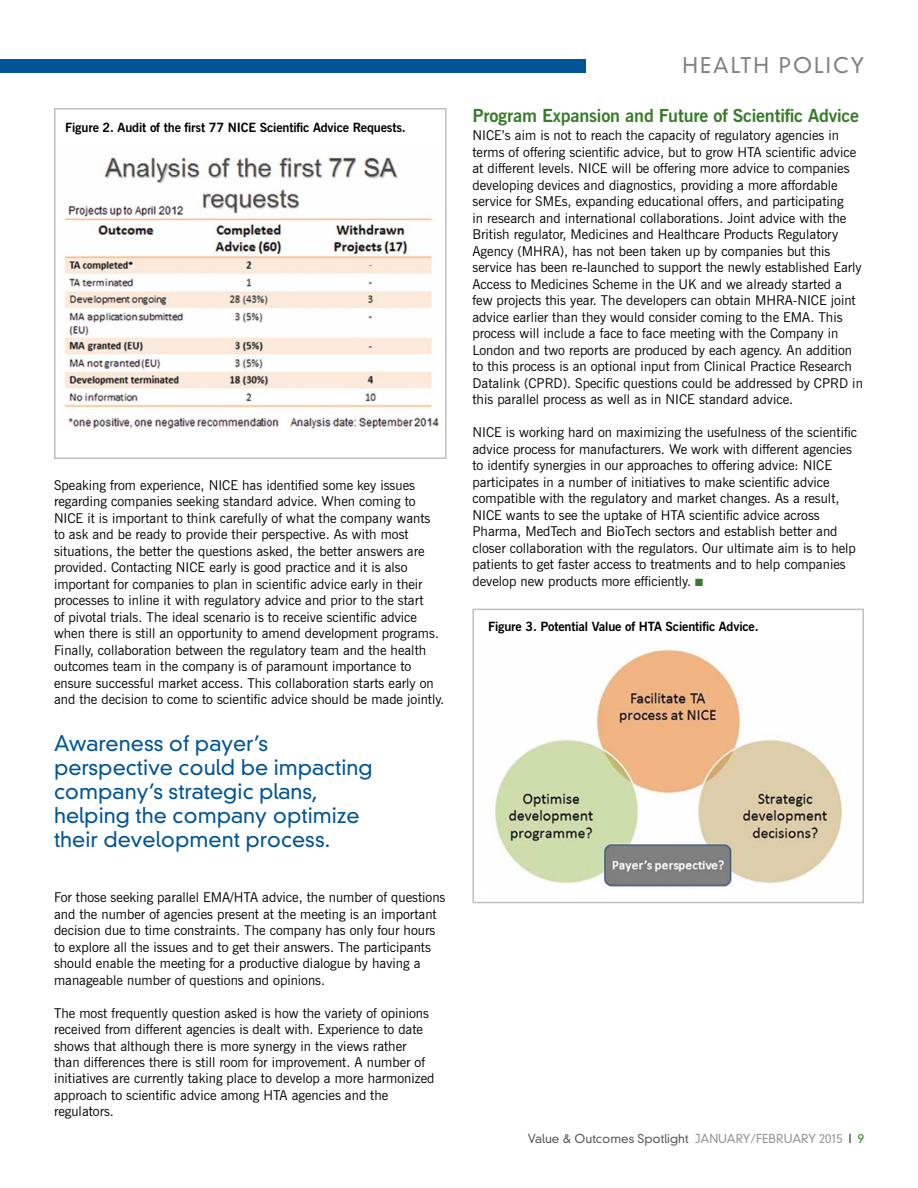
<style>
.page{position:relative;width:918px;height:1188px;background:#fff}
.page>*{position:absolute;margin:0;border:0;box-sizing:border-box;transform-origin:0 0}
.t1{font:300 21px/24px "DIN Neuzeit Grotesk";color:#005596}
.t2{font:300 21px "DIN Neuzeit Grotesk";color:#808285}
.t3{font:700 18px "News Gothic BT";letter-spacing:-.01em;color:#387c2b}
.t4{font:13.5px/16.5px "News Gothic BT";color:#000}
.t5{font:700 12.75px "News Gothic BT";letter-spacing:-.01em;color:#000}
.t6{font:300 12px "DIN Neuzeit Grotesk";color:#58595b}
.t7{font:300 12px "DIN Neuzeit Grotesk";color:#939598}
.s1{color:#387c2b}
.s2{color:#939598}
.s3{color:#000}
</style>
<div class="page">
<div style="left:0;top:59px;width:585px;height:14px;background:#005596"></div>
<div style="left:54px;top:108px;width:393px;height:351px;border:2px solid #bcbec0"></div>
<img style="left:64px;top:153px;width:374px;height:277px">
<div style="left:472px;top:609px;width:392px;height:294px;border:2px solid #bcbec0"></div>
<img style="left:494px;top:648px;width:349px;height:240px">
<p class="t5" style="left:65px;top:119px;width:342px">Figure 2. Audit of the first 77 NICE Scientific Advice Requests.</p>
<p class="t4" style="left:54px;top:476px;width:392px">Speaking from experience, NICE has identified some key issues regarding companies seeking standard advice. When coming to NICE it is important to think carefully of what the company wants to ask and be ready to provide their perspective. As with most situations, the better the questions asked, the better answers are provided. Contacting NICE early is good practice and it is also important for companies to plan in scientific advice early in their processes to inline it with regulatory advice and prior to the start<br>of pivotal trials. The ideal scenario is to receive scientific advice when there is still an opportunity to amend development programs.<br>Finally, collaboration between the regulatory team and the health outcomes team in the company is of paramount importance to ensure successful market access. This collaboration starts early on and the decision to come to scientific advice should be made jointly.</p>
<h1 class="t1" style="left:54px;top:731px;width:320px">Awareness of payer’s perspective could be impacting company’s strategic plans, helping the company optimize their development process.</h1>
<p class="t4" style="left:54px;top:889px;width:393px">For those seeking parallel EMA/HTA advice, the number of questions and the number of agencies present at the meeting is an important decision due to time constraints. The company has only four hours to explore all the issues and to get their answers. The participants should enable the meeting for a productive dialogue by having a manageable number of questions and opinions.</p>
<p class="t4" style="left:54px;top:1004px;width:382px">The most frequently question asked is how the variety of opinions received from different agencies is dealt with. Experience to date shows that although there is more synergy in the views rather than differences there is still room for improvement. A number of initiatives are currently taking place to develop a more harmonized approach to scientific advice among HTA agencies and the regulators.</p>
<h1 class="t2" style="left:682px;top:52px;width:16px">hea</h1>
<h1 class="t2" style="left:731px;top:52px;width:135px">lth po licy</h1>
<h2 class="t3" style="left:472px;top:105px;width:388px">Program Expansion and Future of Scientific Advice</h2>
<p class="t4" style="left:472px;top:127px;width:392px">NICE’s aim is not to reach the capacity of regulatory agencies in terms of offering scientific advice, but to grow HTA scientific advice at different levels. NICE will be offering more advice to companies developing devices and diagnostics, providing a more affordable service for SMEs, expanding educational offers, and participating<br>in research and international collaborations. Joint advice with the British regulator, Medicines and Healthcare Products Regulatory Agency (MHRA), has not been taken up by companies but this service has been re-launched to support the newly established Early Access to Medicines Scheme in the UK and we already started a few projects this year. The developers can obtain MHRA-NICE joint advice earlier than they would consider coming to the EMA. This process will include a face to face meeting with the Company in London and two reports are produced by each agency. An addition to this process is an optional input from Clinical Practice Research Datalink (CPRD). Specific questions could be addressed by CPRD in this parallel process as well as in NICE standard advice.</p>
<p class="t4" style="left:472px;top:424px;width:386px">NICE is working hard on maximizing the usefulness of the scientific advice process for manufacturers. We work with different agencies to identify synergies in our approaches to offering advice: NICE participates in a number of initiatives to make scientific advice compatible with the regulatory and market changes. As a result, NICE wants to see the uptake of HTA scientific advice across Pharma, MedTech and BioTech sectors and establish better and closer collaboration with the regulators. Our ultimate aim is to help patients to get faster access to treatments and to help companies develop new products more efficiently. <span class="s1">■</span></p>
<p class="t5" style="left:488px;top:618px;width:272px">Figure 3. Potential Value of HTA Scientific Advice.</p>
<p class="t6" style="left:528px;top:1132px;width:200px">Value &amp; Outcomes Spotlight <span class="s2">JANUAR</span></p>
<p class="t7" style="left:743px;top:1132px;width:43px">Y/FEBRUAR</p>
<p class="t7" style="left:808px;top:1132px;width:57px">Y 2015 <span class="s3">|</span> <span class="s1">9</span></p>
</div>
